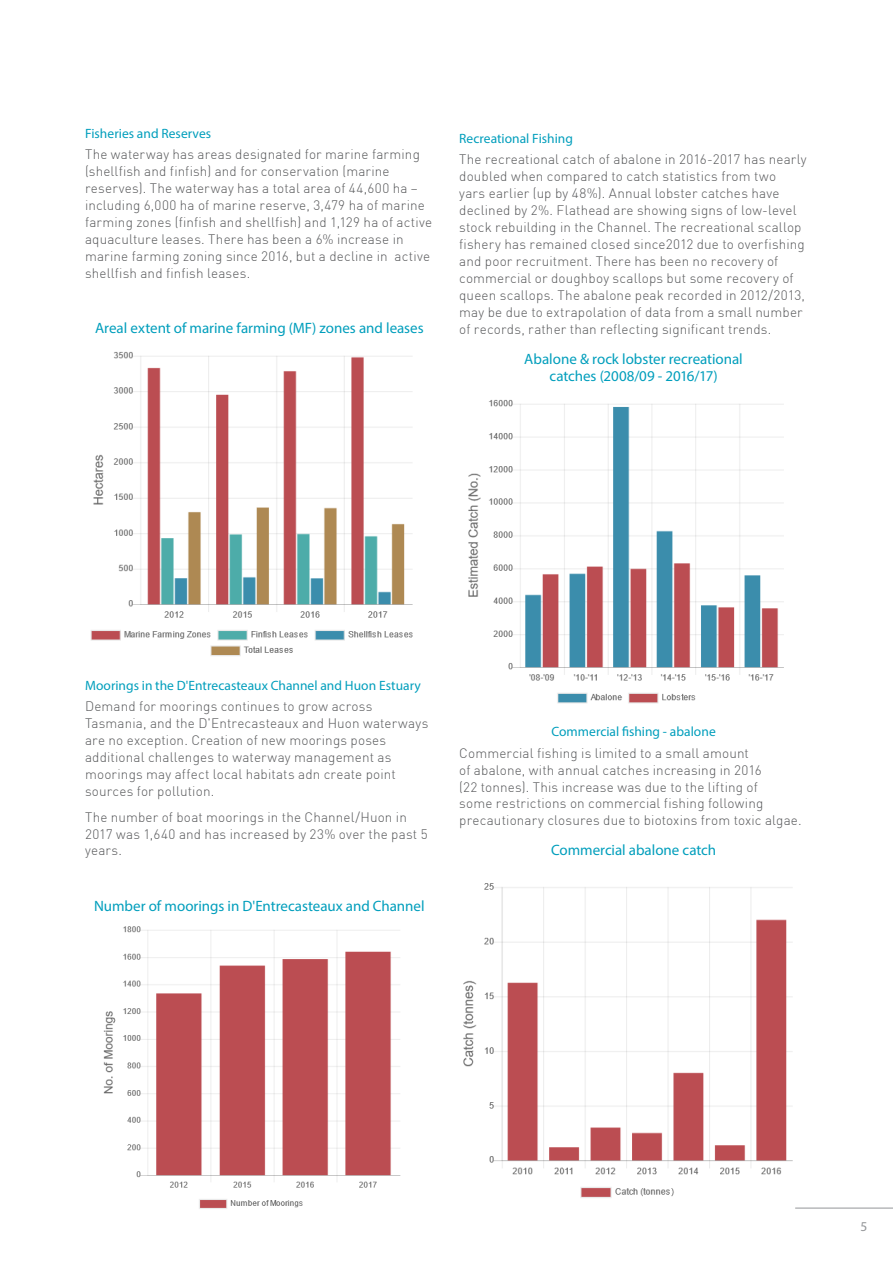
<style>
.page{position:relative;width:893px;height:1263px;background:#fff}
.page>*{position:absolute;margin:0;border:0;box-sizing:border-box;transform-origin:0 0}
.NRM_Heading_5{font:15px/17.2px "Myriad Pro";letter-spacing:-.005em;color:#009ebc;text-align:center}
.NRM_Body{font:300 13.5px/17px "DIN";letter-spacing:.01em;color:#57585a}
.NRM_Heading_5-2{font:13.5px "Myriad Pro";color:#009ebc}
.t1{font:13.5px "Myriad Pro";color:#939598}
</style>
<div class="page">
<img style="left:91px;top:351px;width:322px;height:305px">
<img style="left:468px;top:399px;width:316px;height:305px">
<img style="left:103px;top:926px;width:298px;height:283px">
<img style="left:463px;top:883px;width:345px;height:325px">
<hr style="left:795px;top:1208px;width:98px;height:1px;background:#939598">
<p class="NRM_Heading_5-2" style="left:85px;top:125px;width:128px">Fisheries and Reserves</p>
<p class="NRM_Body" style="left:85px;top:146px;width:349px">The waterway has areas designated for marine farming (shellfish and finfish) and for conservation (marine reserves). The waterway has a total area of 44,600 ha – including 6,000 ha of marine reserve, 3,479 ha of marine farming zones (finfish and shellfish) and 1,129 ha of active aquaculture leases. There has been a 6% increase in marine farming zoning since 2016, but a decline in active shellfish and finfish leases.</p>
<p class="NRM_Heading_5" style="left:95px;top:320px;width:330px">Areal extent of marine farming (MF) zones and leases</p>
<p class="NRM_Heading_5-2" style="left:459px;top:130px;width:115px">Recreational Fishing</p>
<p class="NRM_Body" style="left:459px;top:151px;width:349px">The recreational catch of abalone in 2016-2017 has nearly doubled when compared to catch statistics from two<br>yars earlier (up by 48%). Annual lobster catches have declined by 2%. Flathead are showing signs of low-level stock rebuilding in the Channel. The recreational scallop fishery has remained closed since2012 due to overfishing and poor recruitment. There has been no recovery of commercial or doughboy scallops but some recovery of queen scallops. The abalone peak recorded in 2012/2013, may be due to extrapolation of data from a small number of records, rather than reflecting significant trends.</p>
<p class="NRM_Heading_5" style="left:524px;top:350px;width:220px">Abalone &amp; rock lobster recreational catches (2008/09 - 2016/17)</p>
<p class="NRM_Heading_5-2" style="left:85px;top:677px;width:337px">Moorings in the D'Entrecasteaux Channel and Huon Estuary</p>
<p class="NRM_Body" style="left:85px;top:698px;width:345px">Demand for moorings continues to grow across Tasmania, and the D'Entrecasteaux and Huon waterways are no exception. Creation of new moorings poses additional challenges to waterway management as moorings may affect local habitats adn create point sources for pollution.</p>
<p class="NRM_Body" style="left:85px;top:808px;width:344px">The number of boat moorings in the Channel/Huon in<br>2017 was 1,640 and has increased by 23% over the past 5 years.</p>
<p class="NRM_Heading_5" style="left:94px;top:897px;width:332px">Number of moorings in D'Entrecasteaux and Channel</p>
<p class="NRM_Heading_5-2" style="left:551px;top:723px;width:166px">Commercial fishing - abalone</p>
<p class="NRM_Body" style="left:459px;top:744px;width:344px">Commercial fishing is limited to a small amount<br>of abalone, with annual catches increasing in 2016<br>(22 tonnes). This increase was due to the lifting of<br>some restrictions on commercial fishing following precautionary closures due to biotoxins from toxic algae.</p>
<p class="NRM_Heading_5" style="left:551px;top:841px;width:167px">Commercial abalone catch</p>
<p class="t1" style="left:860px;top:1218px;width:8px">5</p>
</div>
